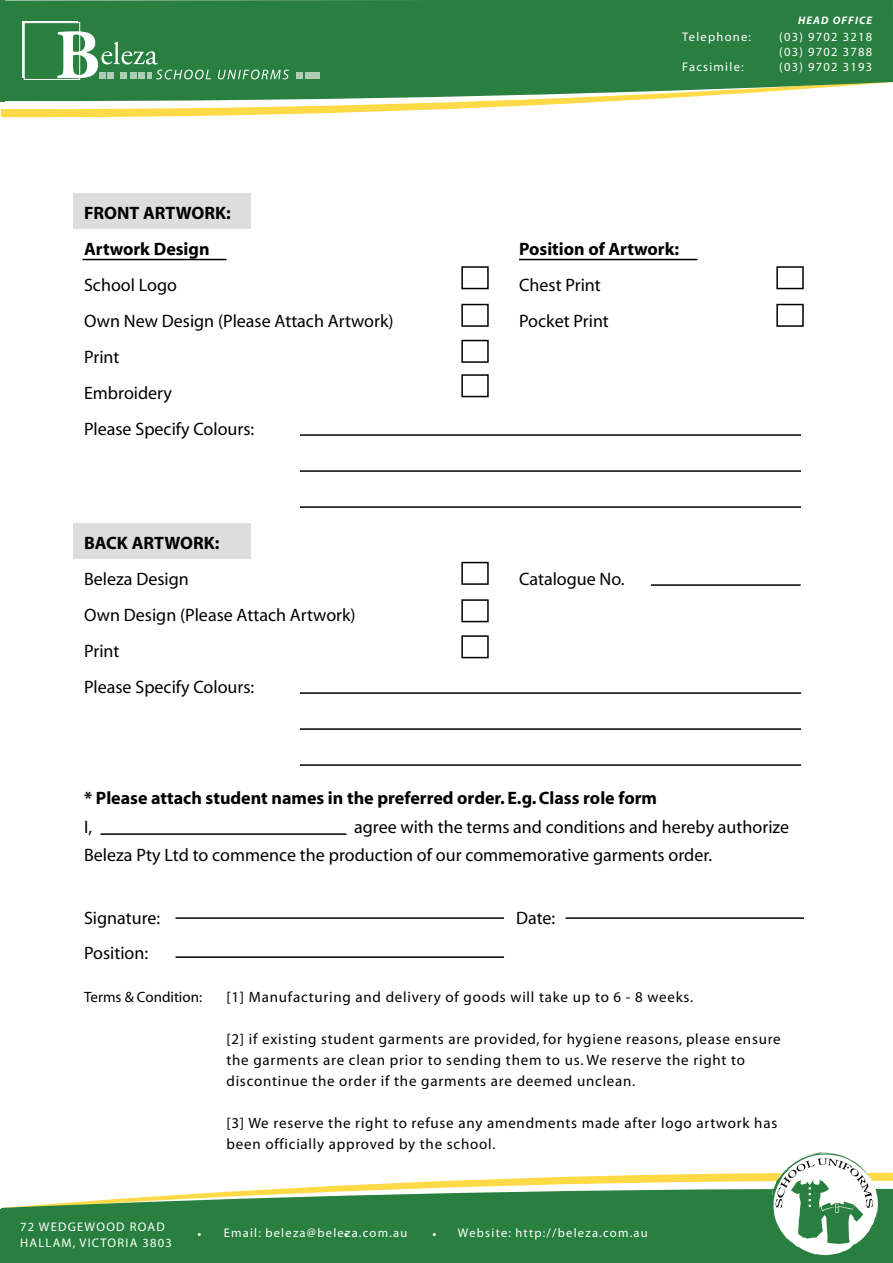
<style>
.page{position:relative;width:893px;height:1263px;background:#fff}
.page>*{position:absolute;margin:0;border:0;box-sizing:border-box;transform-origin:0 0}
.t1{font:18px/36px "Myriad";color:#000}
.t2{font:700 18px/28.5px "Myriad";color:#000}
.t3{font:15px/21px "Myriad";letter-spacing:.05em;color:#000}
.t4{font:15px "Myriad";color:#000}
.t5{font:12.6px/15px "Myriad";letter-spacing:.1em;color:#fff}
.t6{font:12.45px/15px "Myriad";letter-spacing:.1em;color:#fff}
.t7{font:italic 700 10.95px "Myriad";letter-spacing:.1em;color:#fff}
.s1{font-weight:700}
.s2{font-weight:400}
</style>
<div class="page">
<div style="left:74px;top:194px;width:176px;height:35px;background:#ddd"></div>
<div style="left:461px;top:266px;width:28px;height:23px;border:2px solid #000"></div>
<div style="left:461px;top:304px;width:28px;height:23px;border:2px solid #000"></div>
<div style="left:461px;top:340px;width:28px;height:23px;border:2px solid #000"></div>
<div style="left:461px;top:374px;width:28px;height:23px;border:2px solid #000"></div>
<div style="left:776px;top:266px;width:28px;height:23px;border:2px solid #000"></div>
<div style="left:776px;top:304px;width:28px;height:23px;border:2px solid #000"></div>
<hr style="left:82px;top:259px;width:144px;height:1px;background:#000">
<hr style="left:519px;top:259px;width:179px;height:1px;background:#000">
<div style="left:74px;top:524px;width:176px;height:35px;background:#ddd"></div>
<div style="left:461px;top:562px;width:28px;height:23px;border:2px solid #000"></div>
<div style="left:461px;top:599px;width:28px;height:23px;border:2px solid #000"></div>
<div style="left:461px;top:635px;width:28px;height:23px;border:2px solid #000"></div>
<hr style="left:300px;top:434px;width:501px;height:2px;background:#000">
<hr style="left:300px;top:470px;width:501px;height:2px;background:#000">
<hr style="left:300px;top:506px;width:501px;height:2px;background:#000">
<hr style="left:300px;top:692px;width:501px;height:2px;background:#000">
<hr style="left:300px;top:728px;width:501px;height:2px;background:#000">
<hr style="left:300px;top:764px;width:501px;height:2px;background:#000">
<hr style="left:651px;top:584px;width:150px;height:2px;background:#000">
<hr style="left:100px;top:833px;width:246px;height:2px;background:#000">
<hr style="left:176px;top:917px;width:328px;height:2px;background:#000">
<hr style="left:566px;top:917px;width:238px;height:2px;background:#000">
<hr style="left:176px;top:956px;width:328px;height:2px;background:#000">
<svg style="left:1px;top:110px;width:417px;height:8px;fill:#fdda46"></svg>
<svg style="left:1px;top:102px;width:596px;height:8px"></svg>
<div style="left:5px;top:0;width:888px;height:31px;background:#297f3f"></div>
<div style="left:22px;top:21px;width:56px;height:57px;background:#fff"></div>
<div style="left:24px;top:22px;width:56px;height:58px;background:#2b803f;border:1px solid #fff"></div>
<svg style="left:1px;top:31px;width:892px;height:71px;background:#458f54"></svg>
<div style="left:0;top:0;width:5px;height:101px;background:#297f3f"></div>
<div style="left:0;top:1209px;width:893px;height:54px;background:#297f3f"></div>
<svg style="left:1px;top:1152px;width:892px;height:104px"></svg>
<p class="t7" style="left:798px;top:15px;width:76px">HEAD OFFICE</p>
<p class="t1" style="left:84px;top:196px;width:311px"><span class="s1">FRONT ARTWORK:<br>Artwork Design<br></span>School Logo<br>Own New Design (Please Attach Artwork)<br>Print<br>Embroidery<br>Please Specify Colours:</p>
<p class="t1" style="left:84px;top:526px;width:273px"><span class="s1">BACK ARTWORK:<br></span>Beleza Design<br>Own Design (Please Attach Artwork)<br>Print<br>Please Specify Colours:</p>
<p class="t6" style="left:682px;top:30px;width:70px">Telephone:</p>
<p class="t6" style="left:779px;top:30px;width:94px">(03) 9702 3218 (03) 9702 3788</p>
<p class="t6" style="left:682px;top:60px;width:63px">Facsimile:</p>
<p class="t6" style="left:779px;top:60px;width:94px">(03) 9702 3193</p>
<p class="t1" style="left:519px;top:232px;width:162px"><span class="s1">Position of Artwork:<br></span>Chest Print<br>Pocket Print</p>
<p class="t1" style="left:519px;top:562px;width:107px">Catalogue No.</p>
<p class="t2" style="left:84px;top:784px;width:574px">* Please attach student names in the preferred order. E.g. Class role form<br><span class="s2">I,</span></p>
<p class="t1" style="left:84px;top:813px;width:706px;line-height:28.5px;text-indent:270px">agree with the terms and conditions and hereby authorize<br>Beleza Pty Ltd to commence the production of our commemorative garments order.</p>
<p class="t1" style="left:84px;top:901px;width:78px">Signature:</p>
<p class="t1" style="left:516px;top:901px;width:41px">Date:</p>
<p class="t1" style="left:84px;top:935px;width:66px">Position:</p>
<p class="t4" style="left:84px;top:990px;width:120px">Terms &amp; Condition:</p>
<p class="t3" style="left:226px;top:987px;width:468px">[1] Manufacturing and delivery of goods will take up to 6 - 8 weeks.</p>
<p class="t3" style="left:226px;top:1029px;width:556px">[2] if existing student garments are provided, for hygiene reasons, please ensure the garments are clean prior to sending them to us. We reserve the right to discontinue the order if the garments are deemed unclean.</p>
<p class="t3" style="left:226px;top:1113px;width:552px">[3] We reserve the right to refuse any amendments made after logo artwork has been officially approved by the school.</p>
<p class="t5" style="left:20px;top:1220px;width:154px">72 WEDGEWOOD ROAD<br>HALLAM, VICTORIA 3803</p>
<p class="t5" style="left:224px;top:1226px;width:185px">Email: beleza@beleza.com.au</p>
<p class="t5" style="left:458px;top:1226px;width:191px">Website: http://beleza.com.au</p>
</div>
